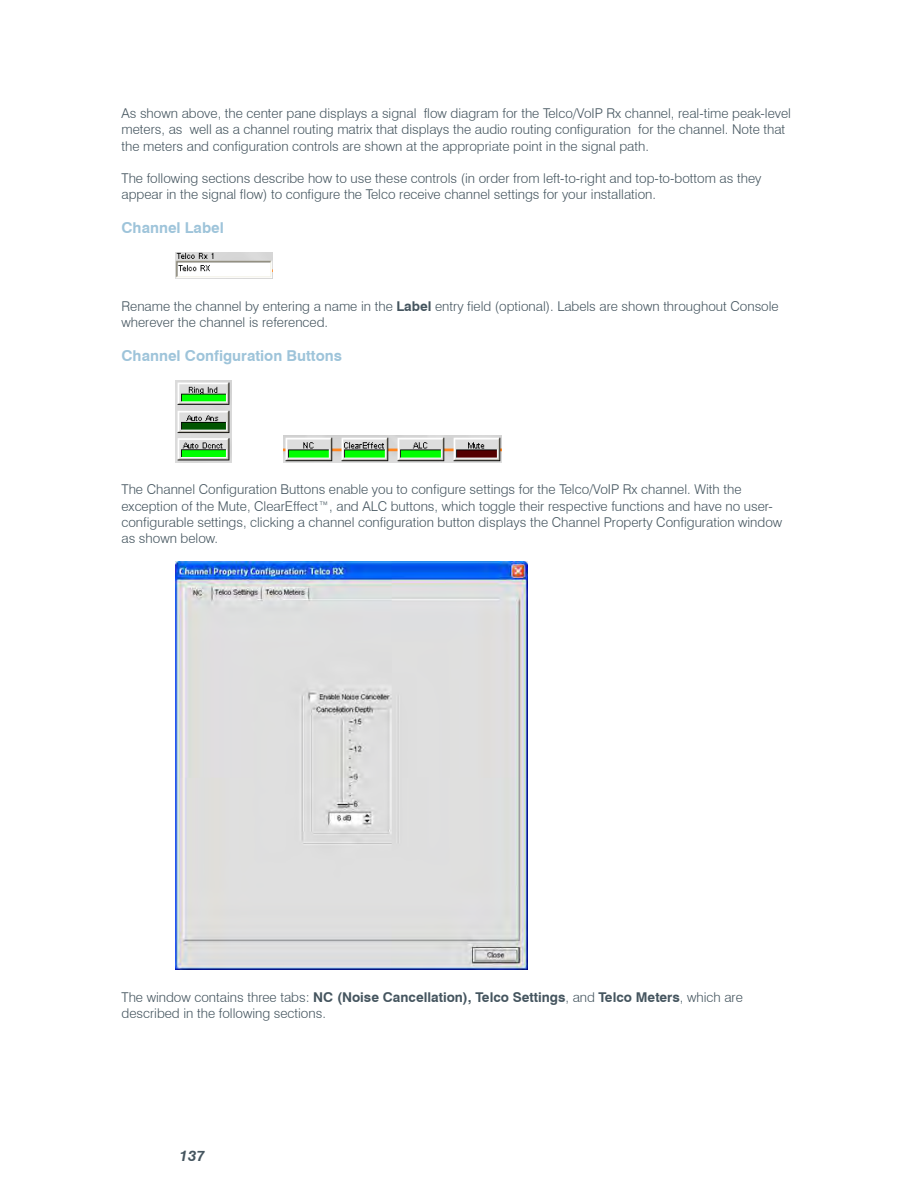
<style>
.page{position:relative;width:918px;height:1188px;background:#fff}
.page>*{position:absolute;margin:0;border:0;box-sizing:border-box;transform-origin:0 0}
.t1{font:700 15px "Swiss 721 BT";color:#9ec4da}
.t2{font:italic 700 15px "Swiss 721 BT";color:#45555f}
.t3{font:300 13.5px/16.2px "Swiss 721 BT";color:#45555f}
.s1{font-weight:700}
</style>
<div class="page">
<img style="left:176px;top:252px;width:97px;height:27px">
<img style="left:176px;top:380px;width:55px;height:82px">
<img style="left:284px;top:436px;width:217px;height:26px">
<img style="left:176px;top:562px;width:351px;height:407px">
<p class="t3" style="left:122px;top:105px;width:671px">As shown above, the center pane displays a signal flow diagram for the Telco/VoIP Rx channel, real-time peak-level meters, as well as a channel routing matrix that displays the audio routing configuration for the channel. Note that the meters and configuration controls are shown at the appropriate point in the signal path.</p>
<p class="t3" style="left:122px;top:170px;width:641px">The following sections describe how to use these controls (in order from left-to-right and top-to-bottom as they appear in the signal flow) to configure the Telco receive channel settings for your installation.</p>
<p class="t1" style="left:122px;top:219px;width:104px">Channel Label</p>
<p class="t3" style="left:122px;top:298px;width:659px">Rename the channel by entering a name in the <span class="s1">Label</span> entry field (optional). Labels are shown throughout Console wherever the channel is referenced.</p>
<p class="t1" style="left:122px;top:347px;width:222px">Channel Configuration Buttons</p>
<p class="t3" style="left:122px;top:481px;width:662px">The Channel Configuration Buttons enable you to configure settings for the Telco/VoIP Rx channel. With the exception of the Mute, ClearEffect™, and ALC buttons, which toggle their respective functions and have no user&shy;configurable settings, clicking a channel configuration button displays the Channel Property Configuration window as shown below.</p>
<p class="t3" style="left:122px;top:989px;width:623px">The window contains three tabs: <span class="s1">NC (Noise Cancellation), Telco Settings</span>, and <span class="s1">Telco Meters</span>, which are described in the following sections.</p>
<p class="t2" style="left:180px;top:1147px;width:27px">137</p>
</div>
